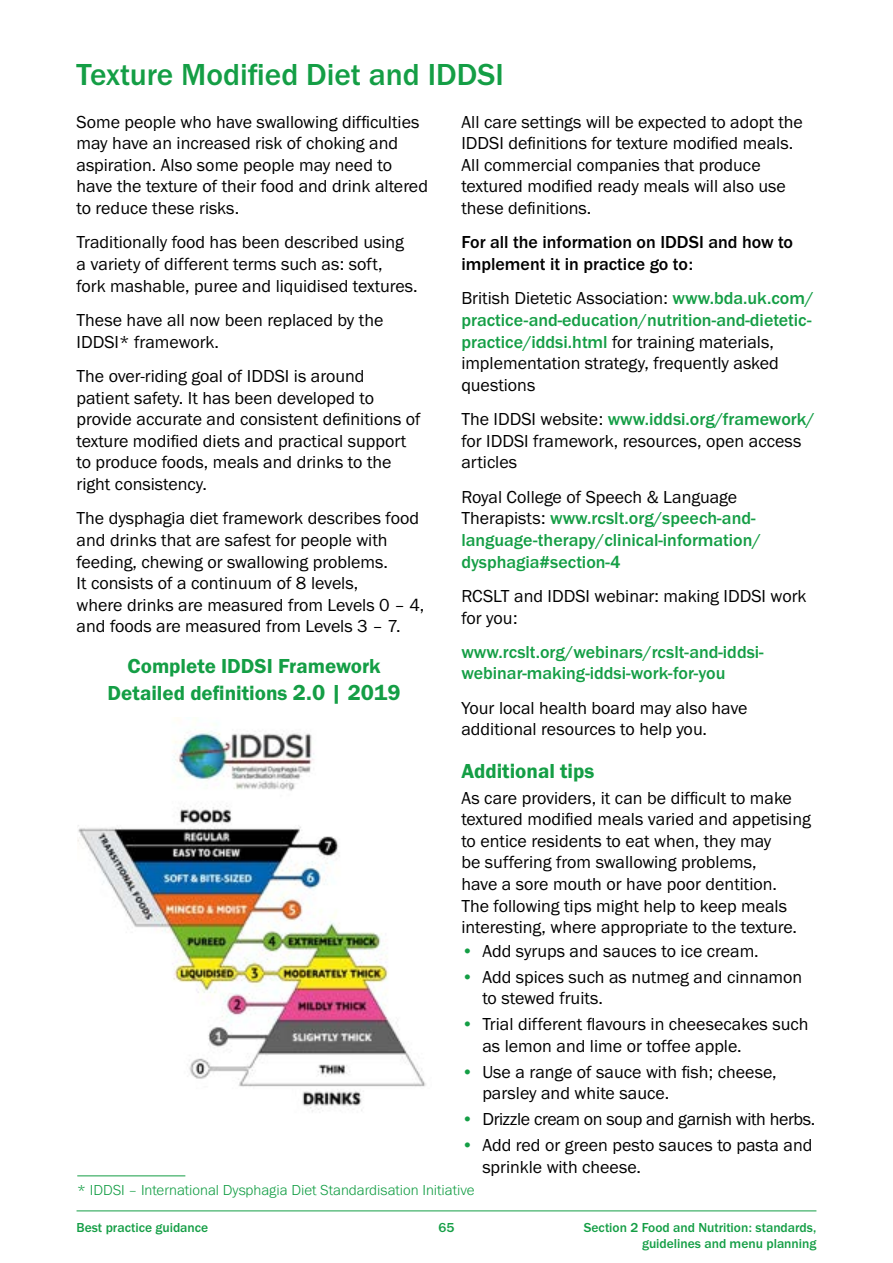
<style>
.page{position:relative;width:893px;height:1263px;background:#fff}
.page>*{position:absolute;margin:0;border:0;box-sizing:border-box;transform-origin:0 0}
.H1{font:500 31.5px "Franklin Gothic URW";color:#149e45}
.H4_Sub_sub_heads{font:21px/27px "Franklin Gothic URW Dem";color:#149e45;text-align:center}
.Text{font:18px/21.6px "Franklin Gothic URW Boo";color:#000}
.text_before_bullets{font:18px/21.6px "Franklin Gothic URW Boo";color:#000}
.Bullets_in_main_text{font:18px/21.6px "Franklin Gothic URW Boo";color:#000}
.Text-2{font:500 18px/21.6px "Franklin Gothic URW";color:#149e45}
.Text-3{font:500 18px/21.6px "Franklin Gothic URW";color:#000}
.last_bullet_in_main{font:18px/21.6px "Franklin Gothic URW Boo";color:#000}
.Bullets_in_main_text-2{font:18px "Franklin Gothic URW Boo";letter-spacing:-.02em;color:#000}
.Endnotes___reference{font:300 15px "Franklin Gothic URW";color:#149e45}
.t1{font:500 13.5px/16.2px "Franklin Gothic URW";color:#149e45;text-align:right}
.s1{font-family:"Franklin Gothic URW";font-weight:500;color:#149e45}
.s2{font-family:"Franklin Gothic URW Boo";font-weight:400;color:#000}
.s3{font-size:22.5px}
</style>
<div class="page">
<hr style="left:77px;top:1210px;width:739px;height:1px;background:#149e45">
<img style="left:78px;top:731px;width:348px;height:382px">
<hr style="left:77px;top:1175px;width:108px;height:1px;background:#149e45">
<p class="H1" style="left:77px;top:55px;width:429px">Texture Modified Diet and IDDSI</p>
<p class="Text" style="left:77px;top:111px;width:353px">Some people who have swallowing difficulties may have an increased risk of choking and aspiration. Also some people may need to have the texture of their food and drink altered to reduce these risks.</p>
<p class="Text" style="left:77px;top:231px;width:343px">Traditionally food has been described using a variety of different terms such as: soft,<br>fork mashable, puree and liquidised textures.</p>
<p class="Text" style="left:77px;top:309px;width:308px">These have all now been replaced by the<br>IDDSI* framework.</p>
<p class="Text" style="left:77px;top:365px;width:346px">The over-riding goal of IDDSI is around patient safety. It has been developed to provide accurate and consistent definitions of texture modified diets and practical support to produce foods, meals and drinks to the right consistency.</p>
<p class="Text" style="left:77px;top:507px;width:349px">The dysphagia diet framework describes food and drinks that are safest for people with feeding, chewing or swallowing problems.<br>It consists of a continuum of 8 levels,<br>where drinks are measured from Levels 0 – 4, and foods are measured from Levels 3 – 7.</p>
<p class="Text" style="left:461px;top:111px;width:343px">All care settings will be expected to adopt the IDDSI definitions for texture modified meals.<br>All commercial companies that produce textured modified ready meals will also use these definitions.</p>
<p class="Text-3" style="left:461px;top:231px;width:333px">For all the information on IDDSI and how to implement it in practice go to:</p>
<p class="Text" style="left:461px;top:287px;width:354px">British Dietetic Association: <span class="s1">www.bda.uk.com/ practice-and-education/nutrition-and-dietetic&shy;practice/iddsi.html</span> for training materials, implementation strategy, frequently asked questions</p>
<p class="Text" style="left:461px;top:408px;width:355px">The IDDSI website: <span class="s1">www.iddsi.org/framework/ </span>for IDDSI framework, resources, open access articles</p>
<p class="Text-2" style="left:461px;top:486px;width:301px"><span class="s2">Royal College of Speech &amp; Language Therapists:</span> www.rcslt.org/speech-and&shy;language-therapy/clinical-information/ dysphagia#section-4</p>
<p class="Text" style="left:461px;top:585px;width:347px">RCSLT and IDDSI webinar: making IDDSI work for you:</p>
<p class="Text-2" style="left:461px;top:641px;width:304px">www.rcslt.org/webinars/rcslt-and-iddsi&shy;webinar-making-iddsi-work-for-you</p>
<p class="Text" style="left:461px;top:697px;width:288px">Your local health board may also have additional resources to help you.</p>
<p class="H4_Sub_sub_heads" style="left:461px;top:757px;width:135px">Additional tips</p>
<p class="text_before_bullets" style="left:461px;top:786px;width:351px">As care providers, it can be difficult to make textured modified meals varied and appetising to entice residents to eat when, they may<br>be suffering from swallowing problems,<br>have a sore mouth or have poor dentition.<br>The following tips might help to keep meals interesting, where appropriate to the texture.</p>
<p class="Bullets_in_main_text" style="left:461px;top:940px;width:299px"><span class="s1">•</span> Add syrups and sauces to ice cream.</p>
<p class="Bullets_in_main_text" style="left:482px;top:965px;width:321px;text-indent:-21px"><span class="s1">•</span> Add spices such as nutmeg and cinnamon to stewed fruits.</p>
<p class="Bullets_in_main_text" style="left:482px;top:1013px;width:328px;text-indent:-21px"><span class="s1">•</span> Trial different flavours in cheesecakes such as lemon and lime or toffee apple.</p>
<p class="Bullets_in_main_text" style="left:482px;top:1060px;width:296px;text-indent:-21px"><span class="s1">•</span> Use a range of sauce with fish; cheese, parsley and white sauce.</p>
<p class="Bullets_in_main_text-2" style="left:461px;top:1108px;width:356px"><span class="s1">•</span> Drizzle cream on soup and garnish with herbs.</p>
<p class="last_bullet_in_main" style="left:482px;top:1134px;width:332px;text-indent:-21px"><span class="s1">•</span> Add red or green pesto sauces to pasta and sprinkle with cheese.</p>
<p class="Endnotes___reference" style="left:77px;top:1181px;width:399px">* IDDSI – International Dysphagia Diet Standardisation Initiative</p>
<p class="H4_Sub_sub_heads" style="left:108px;top:652px;width:294px">Complete IDDSI Framework<br>Detailed definitions <span class="s3">2.0 | 2019</span></p>
<p class="t1" style="left:77px;top:1219px;width:133px">Best practice guidance</p>
<p class="t1" style="left:584px;top:1219px;width:234px">Section 2 Food and Nutrition: standards, guidelines and menu planning</p>
<p class="t1" style="left:439px;top:1219px;width:17px">65</p>
</div>
